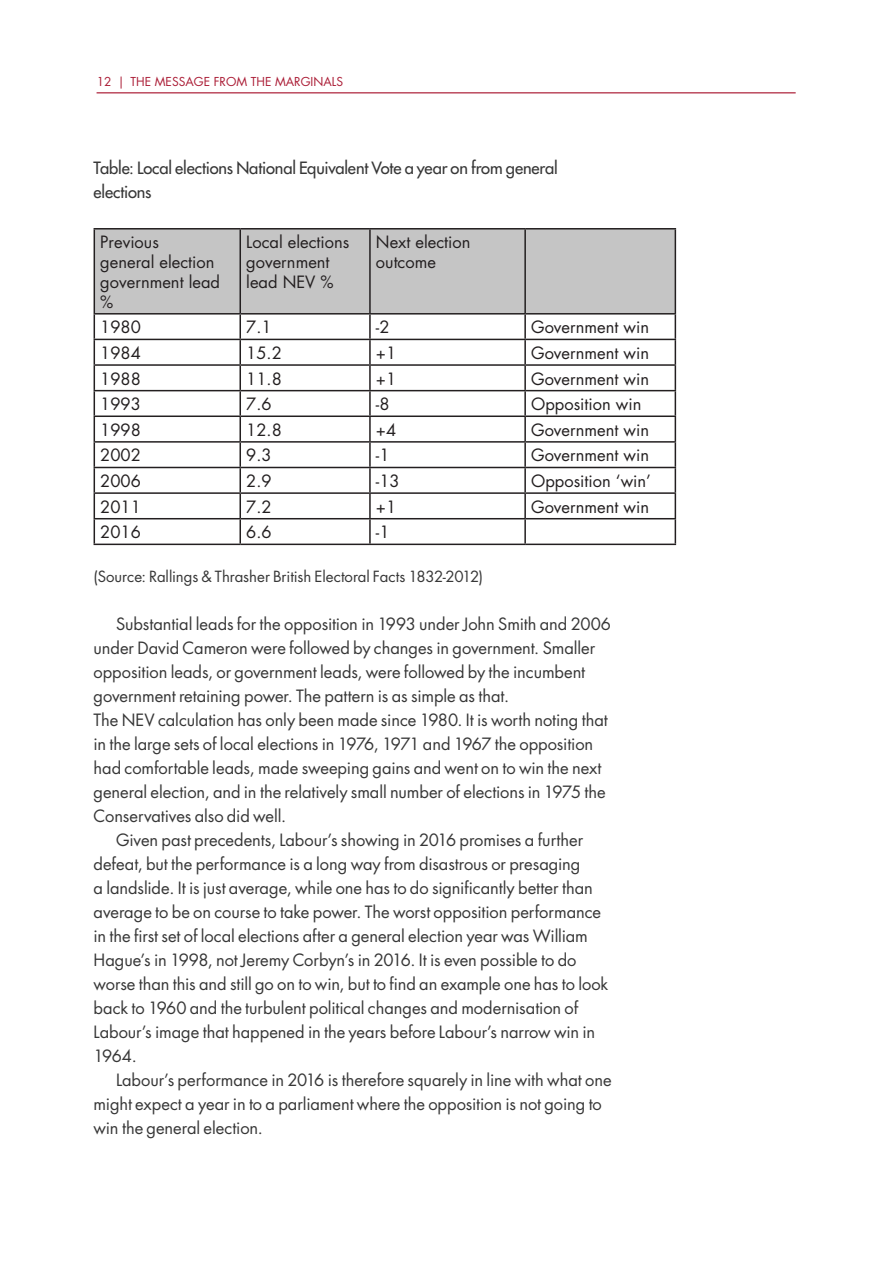
<style>
.page{position:relative;width:893px;height:1263px;background:#fff}
.page>*{position:absolute;margin:0;border:0;box-sizing:border-box;transform-origin:0 0}
.Body{font:16.5px/24px "Futura Std";letter-spacing:-.005em;color:#373737}
.t1{font:16.5px/19.8px "Futura Std";color:#231f20}
.Body-2{font:500 16.5px/24px "Futura Std";letter-spacing:-.005em;color:#373737}
.Body-3{font:15px "Futura Std";color:#373737}
.t2{font:12px "Futura Std";color:#ab1d36}
</style>
<div class="page">
<hr style="left:97px;top:92px;width:699px;height:2px;background:#ab1d36">
<div style="left:95px;top:230px;width:580px;height:83px;background:#c5c5c5"></div>
<hr style="left:94px;top:228px;width:146px;height:2px;background:#231f20">
<hr style="left:94px;top:230px;width:1px;height:83px;background:#231f20">
<hr style="left:240px;top:228px;width:130px;height:2px;background:#231f20">
<hr style="left:239px;top:230px;width:2px;height:83px;background:#231f20">
<hr style="left:370px;top:228px;width:155px;height:2px;background:#231f20">
<hr style="left:369px;top:230px;width:2px;height:83px;background:#231f20">
<hr style="left:525px;top:228px;width:151px;height:2px;background:#231f20">
<hr style="left:524px;top:230px;width:2px;height:83px;background:#231f20">
<hr style="left:675px;top:230px;width:1px;height:83px;background:#231f20">
<hr style="left:94px;top:313px;width:146px;height:2px;background:#231f20">
<hr style="left:240px;top:313px;width:130px;height:2px;background:#231f20">
<hr style="left:239px;top:315px;width:2px;height:24px;background:#231f20">
<hr style="left:370px;top:313px;width:155px;height:2px;background:#231f20">
<hr style="left:369px;top:315px;width:2px;height:24px;background:#231f20">
<hr style="left:525px;top:313px;width:151px;height:2px;background:#231f20">
<hr style="left:524px;top:315px;width:2px;height:24px;background:#231f20">
<hr style="left:94px;top:339px;width:146px;height:1px;background:#231f20">
<hr style="left:240px;top:339px;width:130px;height:1px;background:#231f20">
<hr style="left:239px;top:340px;width:2px;height:24px;background:#231f20">
<hr style="left:370px;top:339px;width:155px;height:1px;background:#231f20">
<hr style="left:369px;top:340px;width:2px;height:24px;background:#231f20">
<hr style="left:525px;top:339px;width:151px;height:1px;background:#231f20">
<hr style="left:524px;top:340px;width:2px;height:24px;background:#231f20">
<hr style="left:94px;top:364px;width:146px;height:2px;background:#231f20">
<hr style="left:240px;top:364px;width:130px;height:2px;background:#231f20">
<hr style="left:239px;top:366px;width:2px;height:24px;background:#231f20">
<hr style="left:370px;top:364px;width:155px;height:2px;background:#231f20">
<hr style="left:369px;top:366px;width:2px;height:24px;background:#231f20">
<hr style="left:525px;top:364px;width:151px;height:2px;background:#231f20">
<hr style="left:524px;top:366px;width:2px;height:24px;background:#231f20">
<hr style="left:94px;top:390px;width:146px;height:1px;background:#231f20">
<hr style="left:240px;top:390px;width:130px;height:1px;background:#231f20">
<hr style="left:239px;top:391px;width:2px;height:24px;background:#231f20">
<hr style="left:370px;top:390px;width:155px;height:1px;background:#231f20">
<hr style="left:369px;top:391px;width:2px;height:24px;background:#231f20">
<hr style="left:525px;top:390px;width:151px;height:1px;background:#231f20">
<hr style="left:524px;top:391px;width:2px;height:24px;background:#231f20">
<hr style="left:94px;top:415px;width:146px;height:2px;background:#231f20">
<hr style="left:240px;top:415px;width:130px;height:2px;background:#231f20">
<hr style="left:239px;top:417px;width:2px;height:24px;background:#231f20">
<hr style="left:370px;top:415px;width:155px;height:2px;background:#231f20">
<hr style="left:369px;top:417px;width:2px;height:24px;background:#231f20">
<hr style="left:525px;top:415px;width:151px;height:2px;background:#231f20">
<hr style="left:524px;top:417px;width:2px;height:24px;background:#231f20">
<hr style="left:94px;top:441px;width:146px;height:2px;background:#231f20">
<hr style="left:240px;top:441px;width:130px;height:2px;background:#231f20">
<hr style="left:239px;top:443px;width:2px;height:24px;background:#231f20">
<hr style="left:370px;top:441px;width:155px;height:2px;background:#231f20">
<hr style="left:369px;top:443px;width:2px;height:24px;background:#231f20">
<hr style="left:525px;top:441px;width:151px;height:2px;background:#231f20">
<hr style="left:524px;top:443px;width:2px;height:24px;background:#231f20">
<hr style="left:94px;top:467px;width:146px;height:1px;background:#231f20">
<hr style="left:240px;top:467px;width:130px;height:1px;background:#231f20">
<hr style="left:239px;top:468px;width:2px;height:24px;background:#231f20">
<hr style="left:370px;top:467px;width:155px;height:1px;background:#231f20">
<hr style="left:369px;top:468px;width:2px;height:24px;background:#231f20">
<hr style="left:525px;top:467px;width:151px;height:1px;background:#231f20">
<hr style="left:524px;top:468px;width:2px;height:24px;background:#231f20">
<hr style="left:94px;top:492px;width:146px;height:2px;background:#231f20">
<hr style="left:240px;top:492px;width:130px;height:2px;background:#231f20">
<hr style="left:239px;top:494px;width:2px;height:24px;background:#231f20">
<hr style="left:370px;top:492px;width:155px;height:2px;background:#231f20">
<hr style="left:369px;top:494px;width:2px;height:24px;background:#231f20">
<hr style="left:525px;top:492px;width:151px;height:2px;background:#231f20">
<hr style="left:524px;top:494px;width:2px;height:24px;background:#231f20">
<hr style="left:94px;top:518px;width:146px;height:1px;background:#231f20">
<svg style="left:94px;top:315px;width:1px;height:229px"></svg>
<hr style="left:240px;top:518px;width:130px;height:1px;background:#231f20">
<hr style="left:239px;top:519px;width:2px;height:25px;background:#231f20">
<hr style="left:370px;top:518px;width:155px;height:1px;background:#231f20">
<hr style="left:369px;top:519px;width:2px;height:25px;background:#231f20">
<hr style="left:525px;top:518px;width:151px;height:1px;background:#231f20">
<hr style="left:524px;top:519px;width:2px;height:25px;background:#231f20">
<svg style="left:675px;top:315px;width:1px;height:229px"></svg>
<hr style="left:94px;top:544px;width:146px;height:1px;background:#231f20">
<hr style="left:240px;top:544px;width:130px;height:1px;background:#231f20">
<hr style="left:370px;top:544px;width:155px;height:1px;background:#231f20">
<hr style="left:525px;top:544px;width:151px;height:1px;background:#231f20">
<p class="t2" style="left:97px;top:74px;width:248px">12 | THE MESSAGE FROM THE MARGINALS</p>
<p class="Body-2" style="left:94px;top:156px;width:466px">Table: Local elections National Equivalent Vote a year on from general elections</p>
<p class="t1" style="left:100px;top:233px;width:121px">Previous<br>general election government lead %</p>
<p class="t1" style="left:246px;top:233px;width:105px">Local elections government lead NEV %</p>
<p class="t1" style="left:376px;top:233px;width:96px">Next election outcome</p>
<p class="t1" style="left:100px;top:318px;width:42px">1980</p>
<p class="t1" style="left:246px;top:318px;width:27px">7.1</p>
<p class="t1" style="left:376px;top:318px;width:15px">-2</p>
<p class="t1" style="left:531px;top:318px;width:119px">Government win</p>
<p class="t1" style="left:100px;top:343px;width:42px">1984</p>
<p class="t1" style="left:246px;top:343px;width:37px">15.2</p>
<p class="t1" style="left:376px;top:343px;width:22px">+1</p>
<p class="t1" style="left:531px;top:343px;width:119px">Government win</p>
<p class="t1" style="left:100px;top:369px;width:42px">1988</p>
<p class="t1" style="left:246px;top:369px;width:37px">11.8</p>
<p class="t1" style="left:376px;top:369px;width:22px">+1</p>
<p class="t1" style="left:531px;top:369px;width:119px">Government win</p>
<p class="t1" style="left:100px;top:394px;width:42px">1993</p>
<p class="t1" style="left:246px;top:394px;width:27px">7.6</p>
<p class="t1" style="left:376px;top:394px;width:15px">-8</p>
<p class="t1" style="left:531px;top:394px;width:112px">Opposition win</p>
<p class="t1" style="left:100px;top:420px;width:42px">1998</p>
<p class="t1" style="left:246px;top:420px;width:37px">12.8</p>
<p class="t1" style="left:376px;top:420px;width:22px">+4</p>
<p class="t1" style="left:531px;top:420px;width:119px">Government win</p>
<p class="t1" style="left:100px;top:446px;width:42px">2002</p>
<p class="t1" style="left:246px;top:446px;width:27px">9.3</p>
<p class="t1" style="left:376px;top:446px;width:15px">-1</p>
<p class="t1" style="left:531px;top:446px;width:119px">Government win</p>
<p class="t1" style="left:100px;top:471px;width:42px">2006</p>
<p class="t1" style="left:246px;top:471px;width:27px">2.9</p>
<p class="t1" style="left:376px;top:471px;width:25px">-13</p>
<p class="t1" style="left:531px;top:471px;width:121px">Opposition ‘win’</p>
<p class="t1" style="left:100px;top:497px;width:42px">2011</p>
<p class="t1" style="left:246px;top:497px;width:27px">7.2</p>
<p class="t1" style="left:376px;top:497px;width:22px">+1</p>
<p class="t1" style="left:531px;top:497px;width:119px">Government win</p>
<p class="t1" style="left:100px;top:522px;width:42px">2016</p>
<p class="t1" style="left:246px;top:522px;width:27px">6.6</p>
<p class="t1" style="left:376px;top:522px;width:15px">-1</p>
<p class="Body-3" style="left:94px;top:567px;width:391px">(Source: Rallings &amp; Thrasher British Electoral Facts 1832-2012)</p>
<p class="Body" style="left:94px;top:612px;width:519px;text-indent:23px">Substantial leads for the opposition in 1993 under John Smith and 2006 under David Cameron were followed by changes in government. Smaller opposition leads, or government leads, were followed by the incumbent government retaining power. The pattern is as simple as that.</p>
<p class="Body" style="left:94px;top:708px;width:516px">The NEV calculation has only been made since 1980. It is worth noting that in the large sets of local elections in 1976, 1971 and 1967 the opposition had comfortable leads, made sweeping gains and went on to win the next general election, and in the relatively small number of elections in 1975 the Conservatives also did well.</p>
<p class="Body" style="left:94px;top:828px;width:516px;text-indent:23px">Given past precedents, Labour’s showing in 2016 promises a further defeat, but the performance is a long way from disastrous or presaging<br>a landslide. It is just average, while one has to do significantly better than average to be on course to take power. The worst opposition performance in the first set of local elections after a general election year was William Hague’s in 1998, not Jeremy Corbyn’s in 2016. It is even possible to do worse than this and still go on to win, but to find an example one has to look back to 1960 and the turbulent political changes and modernisation of Labour’s image that happened in the years before Labour’s narrow win in 1964.</p>
<p class="Body" style="left:94px;top:1068px;width:520px;text-indent:23px">Labour’s performance in 2016 is therefore squarely in line with what one might expect a year in to a parliament where the opposition is not going to win the general election.</p>
</div>
